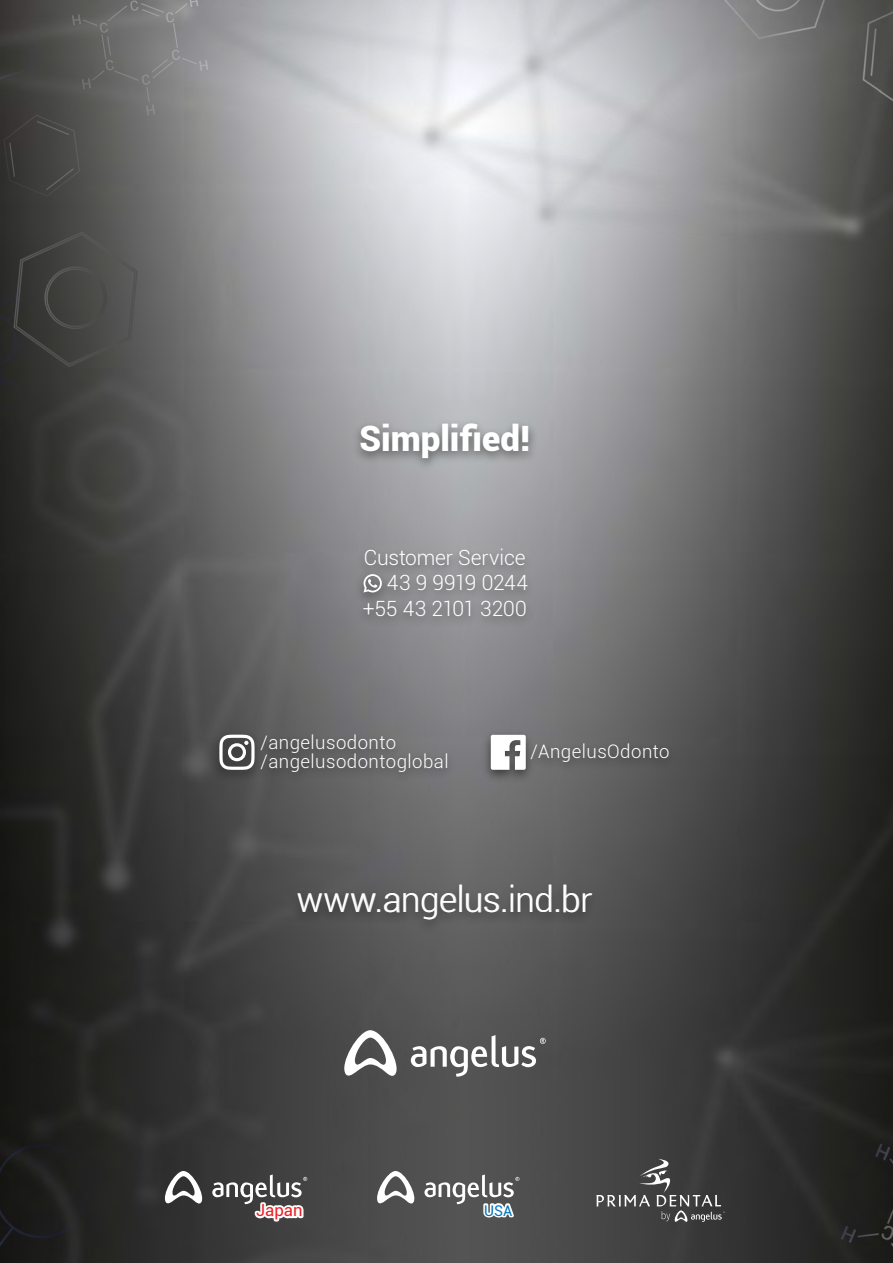
<style>
.page{position:relative;width:893px;height:1263px;background:#fff}
.page>*{position:absolute;margin:0;border:0;box-sizing:border-box;transform-origin:0 0}
.t1{font:300 34.95px "Roboto";letter-spacing:-.015em;color:#fff}
.t2{font:900 34.95px "Roboto";color:#fff}
.t3{font:300 21px/25.2px "Roboto";letter-spacing:-.005em;color:#fff;text-align:right}
.t4{font:300 18.6px/18.6px "Roboto";letter-spacing:.025em;color:#fff}
.t5{font:16.8px "Roboto";color:#ee1d23}
.t6{font:14.7px "Roboto";color:#0072bc}
</style>
<div class="page">
<img style="left:0;top:0;width:893px;height:1263px">
<svg style="left:72px;top:0;width:135px;height:73px;background:#777"></svg>
<svg style="left:13px;top:231px;width:125px;height:136px;background:#454643"></svg>
<svg style="left:3px;top:115px;width:77px;height:82px;background:#41413e"></svg>
<svg style="left:411px;top:1035px;width:135px;height:42px"></svg>
<svg style="left:339px;top:1030px;width:63px;height:51px"></svg>
<img style="left:349px;top:539px;width:192px;height:100px">
<svg style="left:596px;top:1159px;width:129px;height:64px;background:#515151"></svg>
<svg style="left:161px;top:1171px;width:45px;height:36px"></svg>
<svg style="left:212px;top:1174px;width:95px;height:47px"></svg>
<svg style="left:373px;top:1171px;width:45px;height:36px"></svg>
<svg style="left:424px;top:1174px;width:95px;height:43px"></svg>
<img style="left:207px;top:724px;width:476px;height:66px">
<svg style="left:491px;top:735px;width:35px;height:35px"></svg>
<svg style="left:219px;top:735px;width:36px;height:35px"></svg>
<img style="left:346px;top:412px;width:197px;height:66px">
<img style="left:283px;top:874px;width:322px;height:65px">
<h1 class="t2" style="left:359px;top:414px;width:172px">Simplified!</h1>
<p class="t3" style="left:363px;top:544px;width:167px">Customer Service<br>43 9 9919 0244 +55 43 2101 3200</p>
<p class="t4" style="left:260px;top:732px;width:190px">/angelusodonto /angelusodontoglobal</p>
<p class="t4" style="left:530px;top:741px;width:141px">/AngelusOdonto</p>
<h1 class="t1" style="left:296px;top:876px;width:297px">www.angelus.ind.br</h1>
<p class="t5" style="left:256px;top:1198px;width:48px">Japan</p>
<p class="t6" style="left:484px;top:1200px;width:30px">USA</p>
</div>
